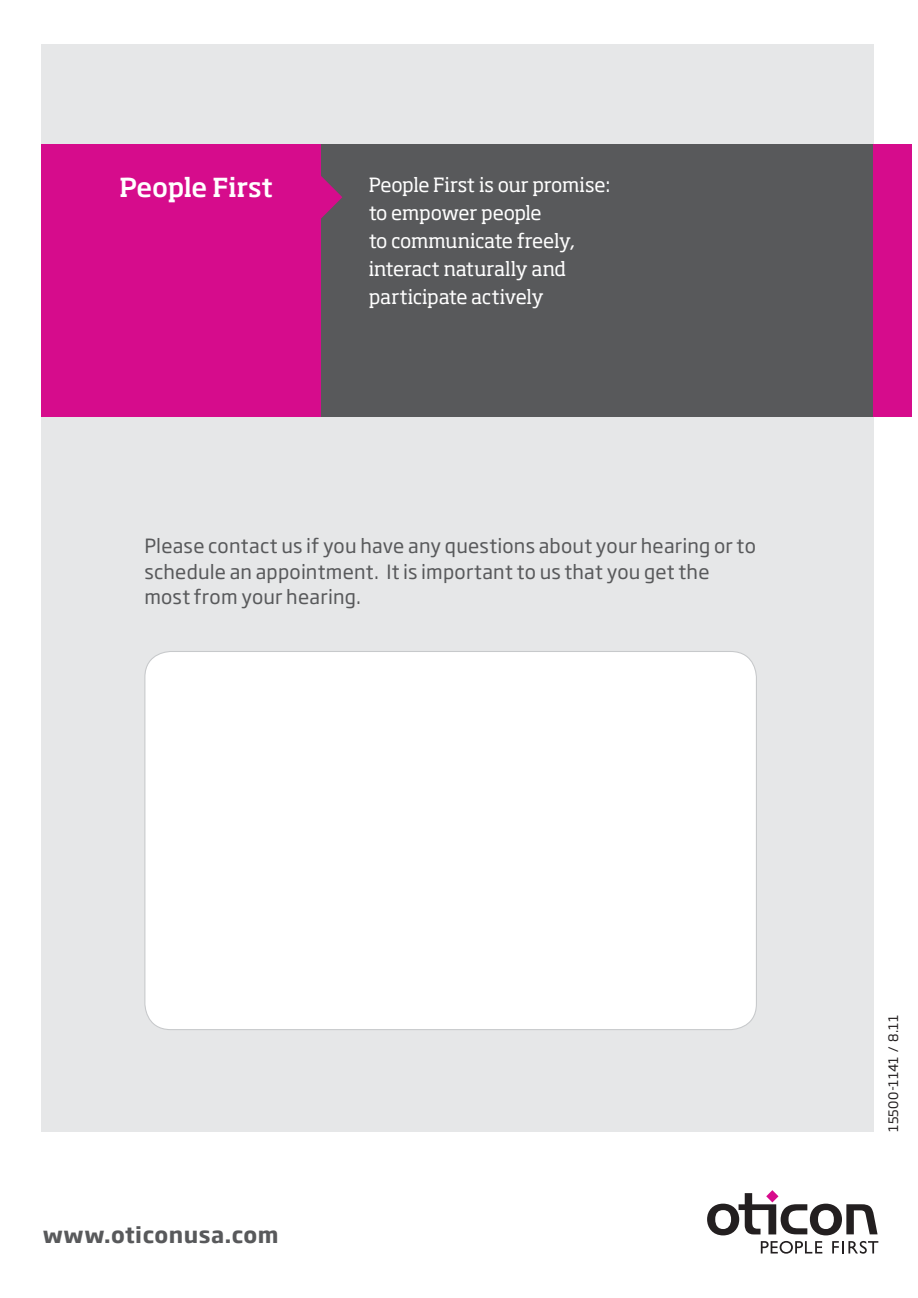
<style>
.page{position:relative;width:918px;height:1298px;background:#fff}
.page>*{position:absolute;margin:0;border:0;box-sizing:border-box;transform-origin:0 0}
.t1{font:500 25.8px "Soho Pro";letter-spacing:-.015em;color:#fff}
.t2{font:700 21.6px "Soho Gothic Pro";letter-spacing:.025em;color:#58595b}
.t3{font:19.4px/25.8px "Soho Gothic Pro";letter-spacing:.01em;color:#58595b}
.t4{font:19.4px/28px "Soho Pro";letter-spacing:-.02em;color:#fff}
.t5{font:13px "Soho Gothic Pro";letter-spacing:.025em;color:#231f20}
</style>
<div class="page">
<div style="left:41px;top:44px;width:832px;height:1088px;background:#e6e7e8"></div>
<div style="left:65px;top:145px;width:819px;height:272px;background:#58595b"></div>
<div style="left:41px;top:145px;width:280px;height:272px;background:#d60c8c"></div>
<svg style="left:321px;top:176px;width:21px;height:43px"></svg>
<div style="left:873px;top:145px;width:39px;height:272px;background:#d60c8c"></div>
<svg style="left:832px;top:1241px;width:46px;height:13px"></svg>
<svg style="left:761px;top:1241px;width:61px;height:13px"></svg>
<svg style="left:707px;top:1190px;width:171px;height:45px"></svg>
<div style="left:145px;top:651px;width:611px;height:379px;background:#fff;border-radius:26px"></div>
<h1 class="t1" style="left:120px;top:169px;width:155px">People First</h1>
<p class="t4" style="left:369px;top:171px;width:243px">People First is our promise: to empower people<br>to communicate freely, interact naturally and participate actively</p>
<p class="t3" style="left:144px;top:534px;width:613px">Please contact us if you have any questions about your hearing or to schedule an appointment. It is important to us that you get the most from your hearing.</p>
<p class="t2" style="left:43px;top:1223px;width:237px">www.oticonusa.com</p>
<p class="t5" style="left:888px;top:1132px;width:119px;rotate:-90deg">15500-1141 / 8.11</p>
</div>
